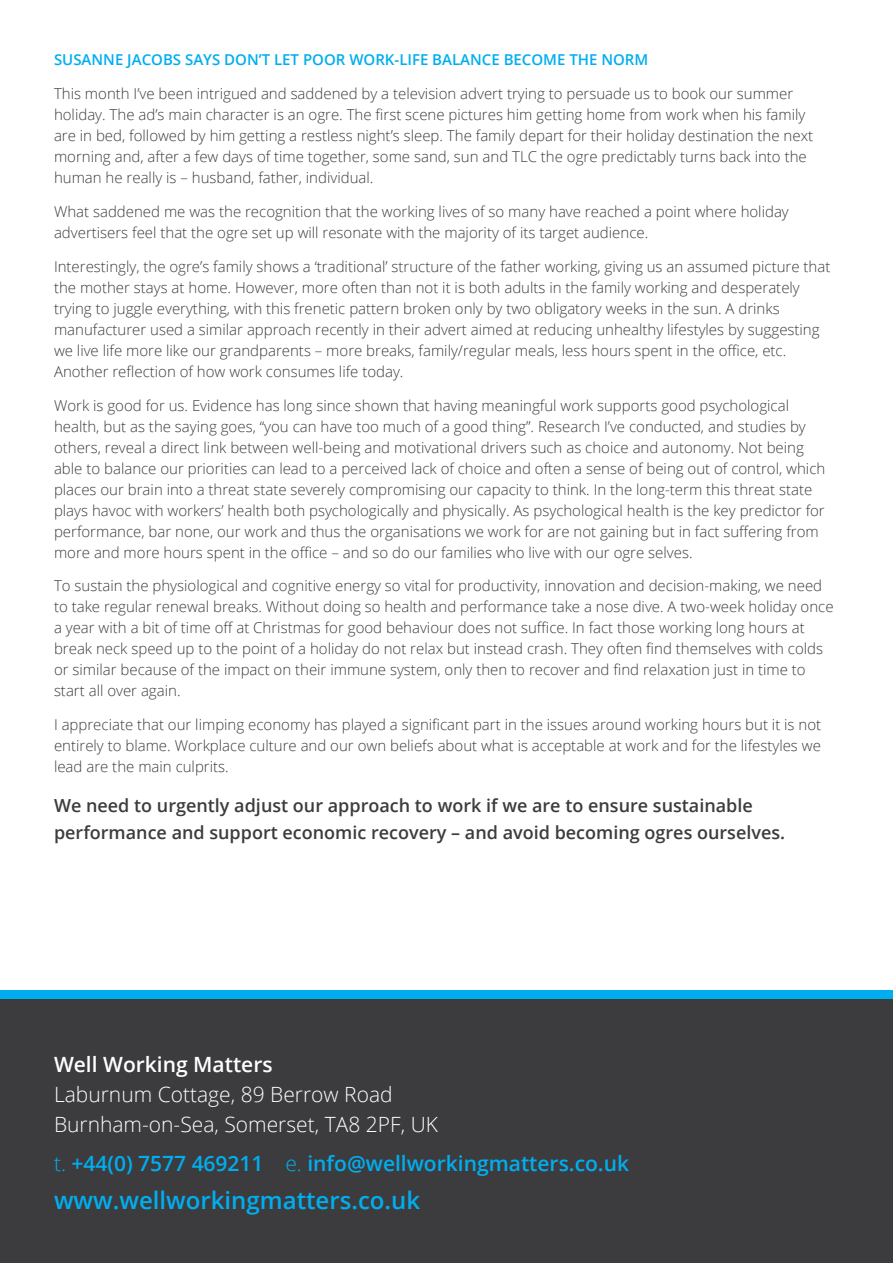
<style>
.page{position:relative;width:893px;height:1263px;background:#fff}
.page>*{position:absolute;margin:0;border:0;box-sizing:border-box;transform-origin:0 0}
.t1{font:600 24px "Open Sans";color:#00aeef}
.t2{font:300 21px/30px "Open Sans";color:#fff}
.t3{font:600 21px "Open Sans";color:#00aeef}
.t4{font:600 21px "Open Sans";color:#fff}
.t5{font:600 18px/27px "Open Sans";color:#3c3c3f}
.t6{font:300 15px/21px "Open Sans";color:#3c3c3f}
.t7{font:600 15px "Open Sans";color:#00aeef}
.s1{font-weight:300}
</style>
<div class="page">
<div style="left:0;top:999px;width:893px;height:264px;background:#3c3c3f"></div>
<div style="left:0;top:990px;width:893px;height:9px;background:#00aeef"></div>
<p class="t7" style="left:54px;top:50px;width:596px">Susanne Jacobs says don’t let poor work-life balance become the norm</p>
<p class="t6" style="left:54px;top:83px;width:761px">This month I’ve been intrigued and saddened by a television advert trying to persuade us to book our summer holiday. The ad’s main character is an ogre. The first scene pictures him getting home from work when his family are in bed, followed by him getting a restless night’s sleep. The family depart for their holiday destination the next morning and, after a few days of time together, some sand, sun and TLC the ogre predictably turns back into the human he really is – husband, father, individual.</p>
<p class="t6" style="left:54px;top:201px;width:736px">What saddened me was the recognition that the working lives of so many have reached a point where holiday advertisers feel that the ogre set up will resonate with the majority of its target audience.</p>
<p class="t6" style="left:54px;top:255px;width:778px">Interestingly, the ogre’s family shows a ‘traditional’ structure of the father working, giving us an assumed picture that the mother stays at home. However, more often than not it is both adults in the family working and desperately trying to juggle everything, with this frenetic pattern broken only by two obligatory weeks in the sun. A drinks manufacturer used a similar approach recently in their advert aimed at reducing unhealthy lifestyles by suggesting we live life more like our grandparents – more breaks, family/regular meals, less hours spent in the office, etc.<br>Another reflection of how work consumes life today.</p>
<p class="t6" style="left:54px;top:394px;width:773px">Work is good for us. Evidence has long since shown that having meaningful work supports good psychological health, but as the saying goes, “you can have too much of a good thing”. Research I’ve conducted, and studies by others, reveal a direct link between well-being and motivational drivers such as choice and autonomy. Not being able to balance our priorities can lead to a perceived lack of choice and often a sense of being out of control, which places our brain into a threat state severely compromising our capacity to think. In the long-term this threat state plays havoc with workers’ health both psychologically and physically. As psychological health is the key predictor for performance, bar none, our work and thus the organisations we work for are not gaining but in fact suffering from more and more hours spent in the office – and so do our families who live with our ogre selves.</p>
<p class="t6" style="left:54px;top:575px;width:781px">To sustain the physiological and cognitive energy so vital for productivity, innovation and decision-making, we need to take regular renewal breaks. Without doing so health and performance take a nose dive. A two-week holiday once a year with a bit of time off at Christmas for good behaviour does not suffice. In fact those working long hours at break neck speed up to the point of a holiday do not relax but instead crash. They often find themselves with colds or similar because of the impact on their immune system, only then to recover and find relaxation just in time to start all over again.</p>
<p class="t6" style="left:54px;top:714px;width:769px;text-align:justify">I appreciate that our limping economy has played a significant part in the issues around working hours but it is not entirely to blame. Workplace culture and our own beliefs about what is acceptable at work and for the lifestyles we lead are the main culprits.</p>
<p class="t5" style="left:54px;top:791px;width:733px">We need to urgently adjust our approach to work if we are to ensure sustainable performance and support economic recovery – and avoid becoming ogres ourselves.</p>
<h2 class="t4" style="left:54px;top:1050px;width:220px">Well Working M atters</h2>
<h2 class="t2" style="left:54px;top:1079px;width:385px">Laburnum Cottage, 89 Berrow Road<br>Burnham-on-Sea, Somerset, TA8 2PF, UK</h2>
<h2 class="t3" style="left:54px;top:1148px;width:576px"><span class="s1">t.</span> +44(0) 7577 469211 <span class="s1">e.</span> info@wellworkingmatters.co.uk</h2>
<h1 class="t1" style="left:54px;top:1184px;width:368px">www.wellworkingmatters.co.uk</h1>
</div>
